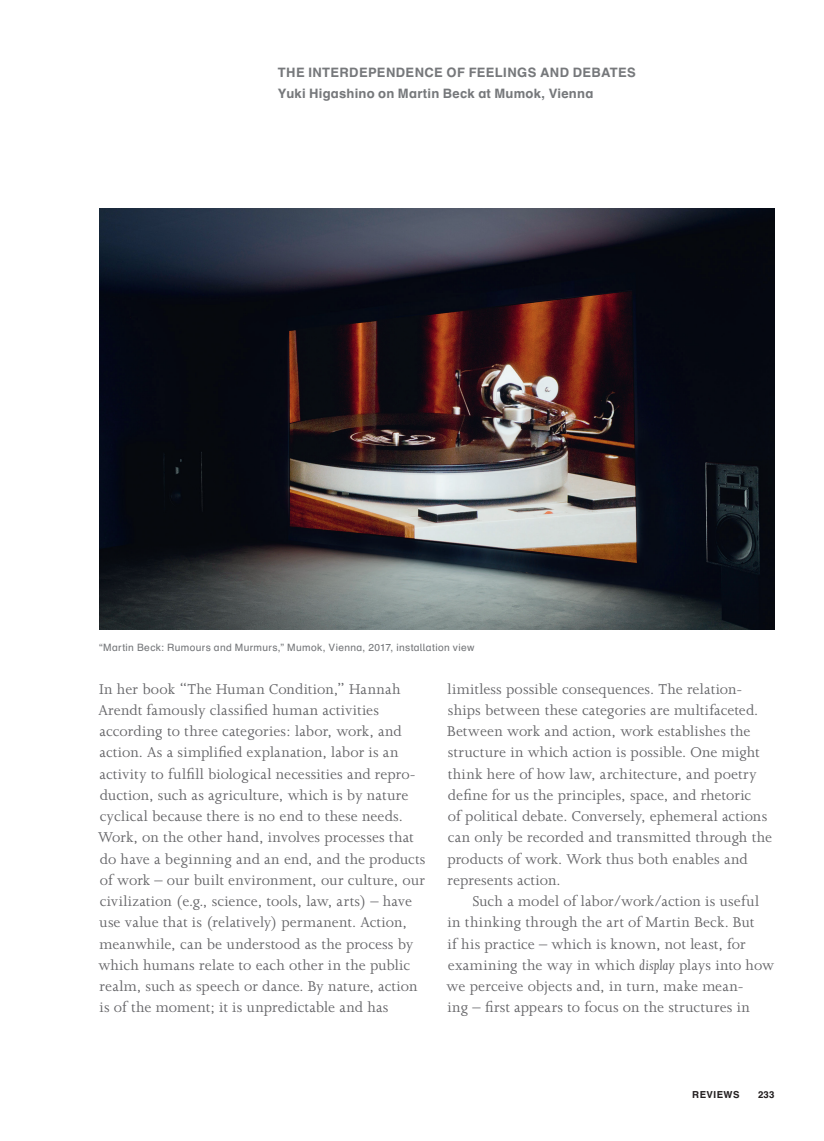
<style>
.page{position:relative;width:824px;height:1141px;background:#fff}
.page>*{position:absolute;margin:0;border:0;box-sizing:border-box;transform-origin:0 0}
.Brotschrift_1__Zeile{font:16.28px/21.3px "Joanna";letter-spacing:.01em;color:#636366}
.Brotschrift_Englisch{font:16.28px/21.3px "Joanna";letter-spacing:.01em;color:#636366}
.Unterzeile_Englisch{font:700 12.95px "Schulbuch Nord";letter-spacing:.02em;color:#76787b}
.Headline_Englisch{font:700 12.95px "Schulbuch Nord";letter-spacing:.03em;color:#76787b}
.Legenden_Englisch{font:10.15px "Schulbuch Nord";letter-spacing:.035em;color:#76787b}
.t1{font:700 9.62px "Schulbuch Nord";letter-spacing:.05em;color:#231f20}
.s1{font-style:italic}
</style>
<div class="page">
<img style="left:99px;top:208px;width:675px;height:422px">
<p class="Headline_Englisch" style="left:278px;top:64px;width:359px">THE INTERDEPENDENCE OF FEELINGS AND DEBATES</p>
<p class="Unterzeile_Englisch" style="left:278px;top:85px;width:317px">Yuki Higashino on Martin Beck at Mumok, Vienna</p>
<p class="Legenden_Englisch" style="left:99px;top:641px;width:377px">“Martin Beck: Rumours and Murmurs,” Mumok, Vienna, 2017, installation view</p>
<p class="Brotschrift_1__Zeile" style="left:98px;top:678px;width:329px">In her book “The Human Condition,” Hannah Arendt famously classified human activities according to three categories: labor, work, and action. As a simplified explanation, labor is an activity to fulfill biological necessities and repro&shy;duction, such as agriculture, which is by nature cyclical because there is no end to these needs.<br>Work, on the other hand, involves processes that do have a beginning and an end, and the products of work – our built environment, our culture, our civilization (e.g., science, tools, law, arts) – have use value that is (relatively) permanent. Action, meanwhile, can be understood as the process by which humans relate to each other in the public realm, such as speech or dance. By nature, action is of the moment; it is unpredictable and has</p>
<p class="Brotschrift_1__Zeile" style="left:447px;top:678px;width:326px">limitless possible consequences. The relation&shy;ships between these categories are multifaceted.<br>Between work and action, work establishes the structure in which action is possible. One might think here of how law, architecture, and poetry define for us the principles, space, and rhetoric<br>of political debate. Conversely, ephemeral actions can only be recorded and transmitted through the products of work. Work thus both enables and represents action.</p>
<p class="Brotschrift_Englisch" style="left:446px;top:891px;width:329px;text-indent:26px">Such a model of labor/work/action is useful in thinking through the art of Martin Beck. But<br>if his practice – which is known, not least, for examining the way in which <span class="s1">display</span> plays into how we perceive objects and, in turn, make mean-<br>ing – first appears to focus on the structures in</p>
<p class="t1" style="left:692px;top:1088px;width:49px">REVIEWS</p>
<p class="t1" style="left:758px;top:1088px;width:18px">233</p>
</div>
